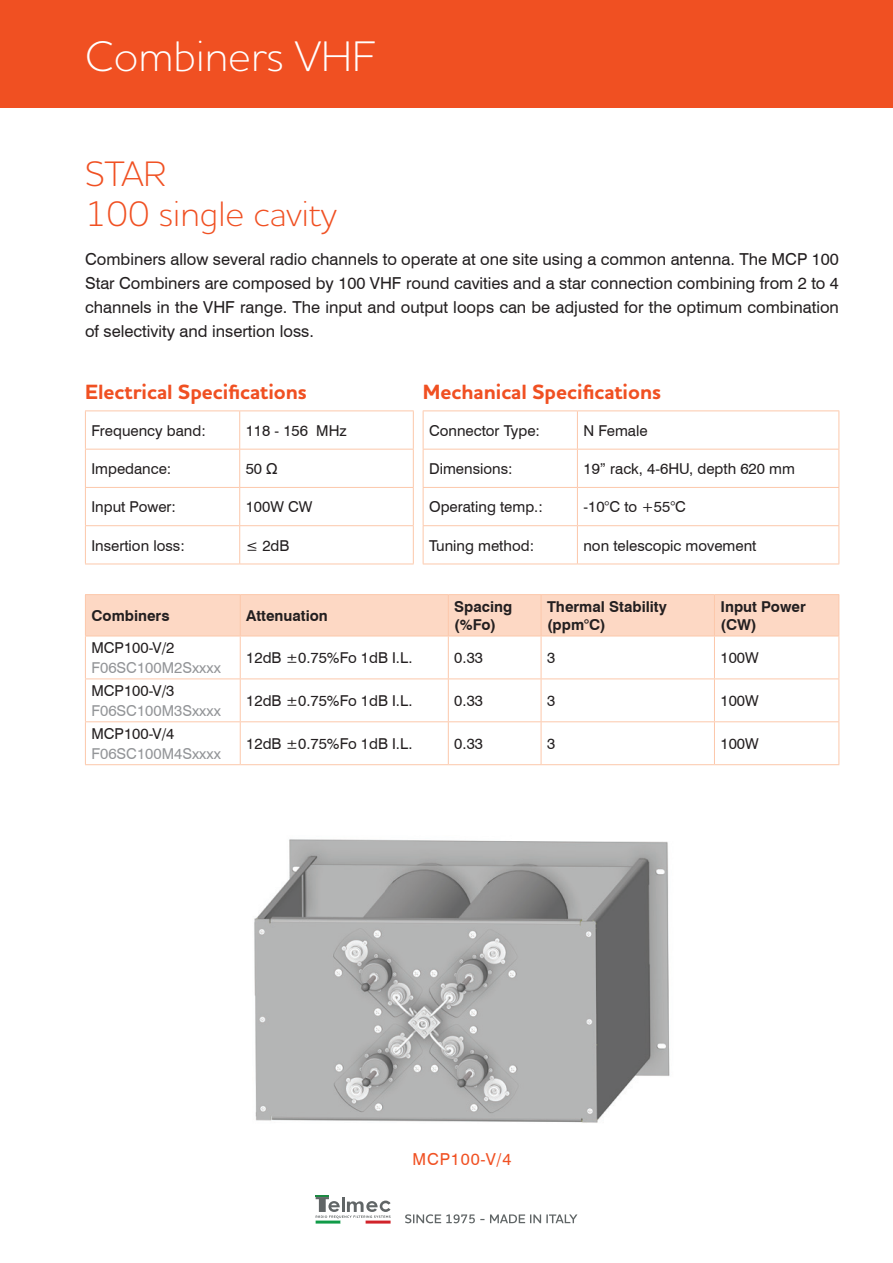
<style>
.page{position:relative;width:893px;height:1263px;background:#fff}
.page>*{position:absolute;margin:0;border:0;box-sizing:border-box;transform-origin:0 0}
.t1{font:300 43.5px "Houschka Pro";color:#fff}
.t2{font:300 36px/40.2px "Houschka Pro";color:#f05022}
.t3{font:700 21px "Houschka Pro";color:#f05022}
.t4{font:16.5px/24px "Swiss 721 BT";color:#231f20;text-align:justify}
.t5{font:16.5px "Swiss 721 BT";letter-spacing:.05em;color:#f05022}
.t6{font:15px "Swiss 721 BT";color:#231f20}
.t7{font:700 15px/18px "Swiss 721 BT";color:#231f20}
.t8{font:15px "Swiss 721 BT";color:#939598}
</style>
<div class="page">
<div style="left:0;top:0;width:893px;height:108px;background:#f05022"></div>
<img style="left:254px;top:839px;width:416px;height:284px">
<hr style="left:239px;top:411px;width:1px;height:38px;background:#fcc8ab">
<hr style="left:85px;top:449px;width:155px;height:1px;background:#fcc8ab">
<hr style="left:240px;top:449px;width:174px;height:1px;background:#fcc8ab">
<hr style="left:239px;top:449px;width:1px;height:38px;background:#fcc8ab">
<hr style="left:85px;top:487px;width:155px;height:1px;background:#fcc8ab">
<hr style="left:240px;top:487px;width:174px;height:1px;background:#fcc8ab">
<hr style="left:239px;top:488px;width:1px;height:37px;background:#fcc8ab">
<hr style="left:85px;top:525px;width:155px;height:1px;background:#fcc8ab">
<hr style="left:240px;top:525px;width:174px;height:1px;background:#fcc8ab">
<hr style="left:239px;top:526px;width:1px;height:38px;background:#fcc8ab">
<hr style="left:85px;top:410px;width:155px;height:1px;background:#fcc8ab">
<hr style="left:85px;top:411px;width:1px;height:38px;background:#fcc8ab">
<hr style="left:240px;top:410px;width:174px;height:1px;background:#fcc8ab">
<hr style="left:413px;top:411px;width:1px;height:38px;background:#fcc8ab">
<hr style="left:85px;top:449px;width:1px;height:38px;background:#fcc8ab">
<hr style="left:413px;top:449px;width:1px;height:38px;background:#fcc8ab">
<hr style="left:85px;top:488px;width:1px;height:37px;background:#fcc8ab">
<hr style="left:413px;top:488px;width:1px;height:37px;background:#fcc8ab">
<hr style="left:85px;top:526px;width:1px;height:38px;background:#fcc8ab">
<hr style="left:413px;top:526px;width:1px;height:38px;background:#fcc8ab">
<hr style="left:85px;top:564px;width:155px;height:1px;background:#fcc8ab">
<hr style="left:240px;top:564px;width:174px;height:1px;background:#fcc8ab">
<hr style="left:577px;top:411px;width:1px;height:38px;background:#fcc8ab">
<hr style="left:423px;top:449px;width:154px;height:1px;background:#fcc8ab">
<hr style="left:577px;top:449px;width:262px;height:1px;background:#fcc8ab">
<hr style="left:577px;top:449px;width:1px;height:38px;background:#fcc8ab">
<hr style="left:423px;top:487px;width:154px;height:1px;background:#fcc8ab">
<hr style="left:577px;top:487px;width:262px;height:1px;background:#fcc8ab">
<hr style="left:577px;top:488px;width:1px;height:37px;background:#fcc8ab">
<hr style="left:423px;top:525px;width:154px;height:1px;background:#fcc8ab">
<hr style="left:577px;top:525px;width:262px;height:1px;background:#fcc8ab">
<hr style="left:577px;top:526px;width:1px;height:38px;background:#fcc8ab">
<hr style="left:423px;top:410px;width:154px;height:1px;background:#fcc8ab">
<hr style="left:423px;top:411px;width:1px;height:38px;background:#fcc8ab">
<hr style="left:577px;top:410px;width:262px;height:1px;background:#fcc8ab">
<hr style="left:838px;top:411px;width:1px;height:38px;background:#fcc8ab">
<hr style="left:423px;top:449px;width:1px;height:38px;background:#fcc8ab">
<hr style="left:838px;top:449px;width:1px;height:38px;background:#fcc8ab">
<hr style="left:423px;top:488px;width:1px;height:37px;background:#fcc8ab">
<hr style="left:838px;top:488px;width:1px;height:37px;background:#fcc8ab">
<hr style="left:423px;top:526px;width:1px;height:38px;background:#fcc8ab">
<hr style="left:838px;top:526px;width:1px;height:38px;background:#fcc8ab">
<hr style="left:423px;top:564px;width:154px;height:1px;background:#fcc8ab">
<hr style="left:577px;top:564px;width:262px;height:1px;background:#fcc8ab">
<div style="left:86px;top:595px;width:752px;height:41px;background:#fdd8c4"></div>
<hr style="left:85px;top:595px;width:1px;height:41px;background:#fcc8ab">
<hr style="left:240px;top:595px;width:1px;height:41px;background:#fcc8ab">
<hr style="left:448px;top:595px;width:1px;height:41px;background:#fcc8ab">
<hr style="left:541px;top:595px;width:1px;height:41px;background:#fcc8ab">
<hr style="left:714px;top:595px;width:1px;height:41px;background:#fcc8ab">
<hr style="left:85px;top:636px;width:1px;height:42px;background:#fcc8ab">
<hr style="left:240px;top:636px;width:1px;height:42px;background:#fcc8ab">
<hr style="left:448px;top:636px;width:1px;height:42px;background:#fcc8ab">
<hr style="left:541px;top:636px;width:1px;height:42px;background:#fcc8ab">
<hr style="left:714px;top:636px;width:1px;height:42px;background:#fcc8ab">
<hr style="left:85px;top:678px;width:155px;height:1px;background:#fcc8ab">
<hr style="left:85px;top:679px;width:1px;height:42px;background:#fcc8ab">
<hr style="left:240px;top:678px;width:208px;height:1px;background:#fcc8ab">
<hr style="left:240px;top:679px;width:1px;height:42px;background:#fcc8ab">
<hr style="left:448px;top:678px;width:93px;height:1px;background:#fcc8ab">
<hr style="left:448px;top:679px;width:1px;height:42px;background:#fcc8ab">
<hr style="left:541px;top:678px;width:173px;height:1px;background:#fcc8ab">
<hr style="left:541px;top:679px;width:1px;height:42px;background:#fcc8ab">
<hr style="left:714px;top:678px;width:125px;height:1px;background:#fcc8ab">
<hr style="left:714px;top:679px;width:1px;height:42px;background:#fcc8ab">
<hr style="left:85px;top:721px;width:155px;height:1px;background:#fcc8ab">
<hr style="left:85px;top:722px;width:1px;height:42px;background:#fcc8ab">
<hr style="left:240px;top:721px;width:208px;height:1px;background:#fcc8ab">
<hr style="left:240px;top:722px;width:1px;height:42px;background:#fcc8ab">
<hr style="left:448px;top:721px;width:93px;height:1px;background:#fcc8ab">
<hr style="left:448px;top:722px;width:1px;height:42px;background:#fcc8ab">
<hr style="left:541px;top:721px;width:173px;height:1px;background:#fcc8ab">
<hr style="left:541px;top:722px;width:1px;height:42px;background:#fcc8ab">
<hr style="left:714px;top:721px;width:125px;height:1px;background:#fcc8ab">
<hr style="left:714px;top:722px;width:1px;height:42px;background:#fcc8ab">
<hr style="left:85px;top:594px;width:155px;height:1px;background:#fcc8ab">
<hr style="left:240px;top:594px;width:208px;height:1px;background:#fcc8ab">
<hr style="left:448px;top:594px;width:93px;height:1px;background:#fcc8ab">
<hr style="left:541px;top:594px;width:173px;height:1px;background:#fcc8ab">
<hr style="left:714px;top:594px;width:125px;height:1px;background:#fcc8ab">
<hr style="left:838px;top:595px;width:1px;height:41px;background:#fcc8ab">
<hr style="left:85px;top:636px;width:155px;height:1px;background:#fcc8ab">
<hr style="left:240px;top:636px;width:208px;height:1px;background:#fcc8ab">
<hr style="left:448px;top:636px;width:93px;height:1px;background:#fcc8ab">
<hr style="left:541px;top:636px;width:173px;height:1px;background:#fcc8ab">
<hr style="left:714px;top:636px;width:125px;height:1px;background:#fcc8ab">
<hr style="left:838px;top:636px;width:1px;height:42px;background:#fcc8ab">
<hr style="left:838px;top:679px;width:1px;height:42px;background:#fcc8ab">
<hr style="left:838px;top:722px;width:1px;height:42px;background:#fcc8ab">
<hr style="left:85px;top:764px;width:155px;height:1px;background:#fcc8ab">
<hr style="left:240px;top:764px;width:208px;height:1px;background:#fcc8ab">
<hr style="left:448px;top:764px;width:93px;height:1px;background:#fcc8ab">
<hr style="left:541px;top:764px;width:173px;height:1px;background:#fcc8ab">
<hr style="left:714px;top:764px;width:125px;height:1px;background:#fcc8ab">
<hr style="left:316px;top:1220px;width:25px;height:3px;background:#109b48">
<hr style="left:366px;top:1220px;width:25px;height:3px;background:#d1232a">
<svg style="left:316px;top:1195px;width:75px;height:23px"></svg>
<svg style="left:405px;top:1214px;width:172px;height:9px"></svg>
<h1 class="t1" style="left:85px;top:28px;width:293px">Combiners VHF</h1>
<h2 class="t2" style="left:85px;top:153px;width:253px">STAR<br>100 single cavity</h2>
<p class="t4" style="left:85px;top:247px;width:755px">Combiners allow several radio channels to operate at one site using a common antenna. The MCP 100<br>Star Combiners are composed by 100 VHF round cavities and a star connection combining from 2 to 4 channels in the VHF range. The input and output loops can be adjusted for the optimum combination of selectivity and insertion loss.</p>
<h3 class="t3" style="left:85px;top:378px;width:223px">Electrical Specifications</h3>
<p class="t6" style="left:91px;top:420px;width:116px">Frequency band:</p>
<p class="t6" style="left:246px;top:420px;width:103px">118 - 156 MHz</p>
<p class="t6" style="left:91px;top:458px;width:81px">Impedance:</p>
<p class="t6" style="left:246px;top:458px;width:34px">50 Ω</p>
<p class="t6" style="left:91px;top:497px;width:86px">Input Power:</p>
<p class="t6" style="left:246px;top:497px;width:68px">100W CW</p>
<p class="t6" style="left:91px;top:535px;width:95px">Insertion loss:</p>
<p class="t6" style="left:246px;top:535px;width:45px">≤ 2dB</p>
<h3 class="t3" style="left:423px;top:378px;width:240px">Mechanical Specifications</h3>
<p class="t6" style="left:429px;top:420px;width:112px">Connector Type:</p>
<p class="t6" style="left:583px;top:420px;width:66px">N Female</p>
<p class="t6" style="left:429px;top:458px;width:85px">Dimensions:</p>
<p class="t6" style="left:583px;top:458px;width:213px">19” rack, 4-6HU, depth 620 mm</p>
<p class="t6" style="left:429px;top:497px;width:115px">Operating temp.:</p>
<p class="t6" style="left:583px;top:497px;width:104px">-10°C to +55°C</p>
<p class="t6" style="left:429px;top:535px;width:107px">Tuning method:</p>
<p class="t6" style="left:583px;top:535px;width:174px">non telescopic movement</p>
<p class="t7" style="left:91px;top:606px;width:80px">Combiners</p>
<p class="t7" style="left:246px;top:606px;width:83px">Attenuation</p>
<p class="t7" style="left:454px;top:597px;width:60px">Spacing (%Fo)</p>
<p class="t7" style="left:547px;top:597px;width:121px">Thermal Stability (ppm°C)</p>
<p class="t7" style="left:720px;top:597px;width:87px">Input Power (CW)</p>
<p class="t6" style="left:91px;top:638px;width:85px">MCP100-V/2</p>
<p class="t8" style="left:91px;top:657px;width:131px">F06SC100M2Sxxxx</p>
<p class="t6" style="left:246px;top:647px;width:168px">12dB ±0.75%Fo 1dB I.L.</p>
<p class="t6" style="left:454px;top:647px;width:30px">0.33</p>
<p class="t6" style="left:547px;top:647px;width:10px">3</p>
<p class="t6" style="left:720px;top:647px;width:40px">100W</p>
<p class="t6" style="left:91px;top:681px;width:85px">MCP100-V/3</p>
<p class="t8" style="left:91px;top:700px;width:131px">F06SC100M3Sxxxx</p>
<p class="t6" style="left:91px;top:723px;width:85px">MCP100-V/4</p>
<p class="t8" style="left:91px;top:743px;width:131px">F06SC100M4Sxxxx</p>
<p class="t6" style="left:246px;top:690px;width:168px">12dB ±0.75%Fo 1dB I.L.</p>
<p class="t6" style="left:454px;top:690px;width:30px">0.33</p>
<p class="t6" style="left:547px;top:690px;width:10px">3</p>
<p class="t6" style="left:720px;top:690px;width:40px">100W</p>
<p class="t6" style="left:246px;top:733px;width:168px">12dB ±0.75%Fo 1dB I.L.</p>
<p class="t6" style="left:454px;top:733px;width:30px">0.33</p>
<p class="t6" style="left:547px;top:733px;width:10px">3</p>
<p class="t6" style="left:720px;top:733px;width:40px">100W</p>
<p class="t5" style="left:413px;top:1148px;width:100px">MCP100-V/4</p>
</div>
